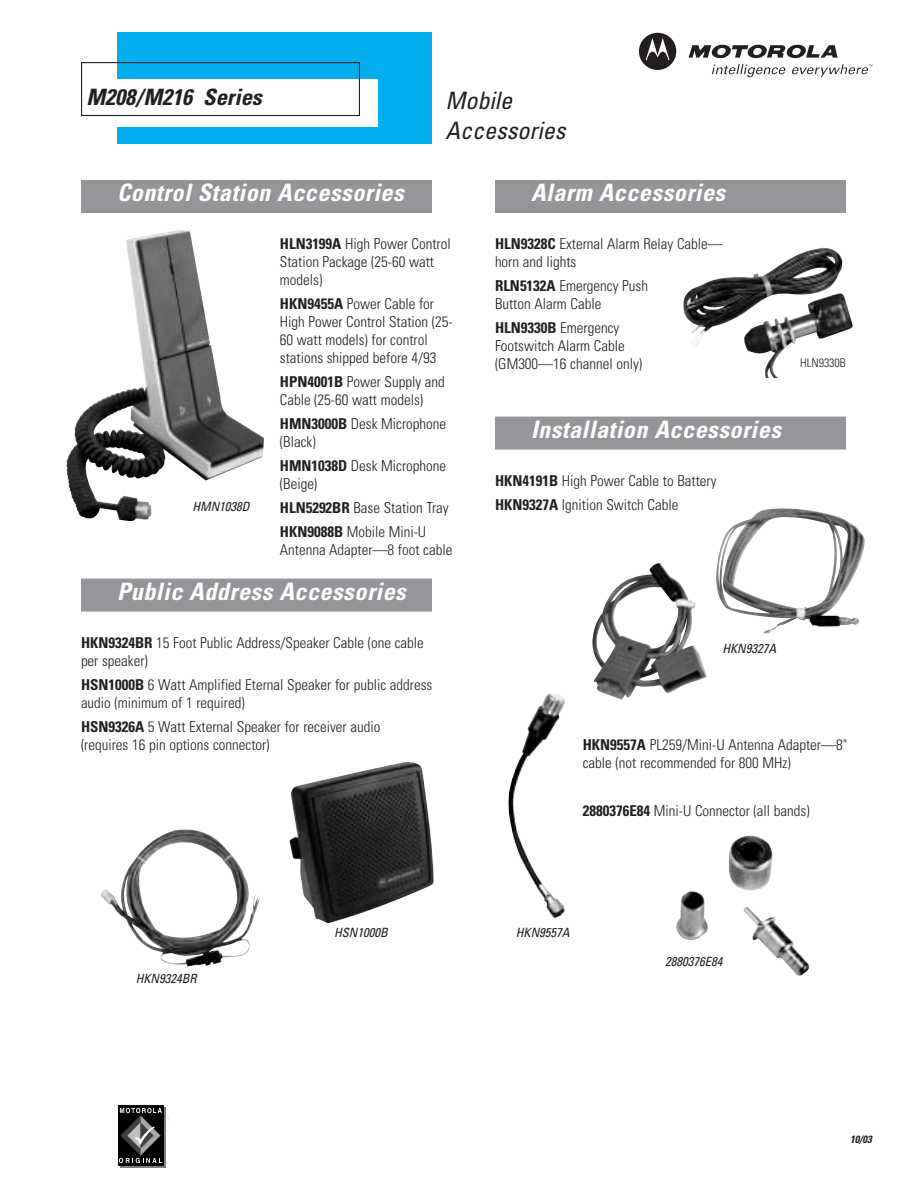
<style>
.page{position:relative;width:918px;height:1188px;background:#fff}
.page>*{position:absolute;margin:0;border:0;box-sizing:border-box;transform-origin:0 0}
.t1{font:italic 700 condensed 24px "Univers";letter-spacing:.02em;color:#fff}
.t2{font:italic condensed 24px/30px "Univers";color:#231f20}
.t3{font:italic 700 condensed 22.5px "Univers";color:#231f20}
.t4{font:300 condensed 15px/18px "Univers";color:#231f20}
.t5{font:italic condensed 12.75px "Univers";color:#231f20}
.t6{font:300 condensed 12px "Univers";color:#231f20}
.t7{font:italic 700 condensed 10.5px "Univers";color:#231f20}
.s1{font-weight:700}
</style>
<div class="page">
<svg style="left:120px;top:1107px;width:45px;height:61px"></svg>
<div style="left:118px;top:1105px;width:45px;height:61px;background:#000"></div>
<svg style="left:119px;top:1108px;width:43px;height:55px"></svg>
<div style="left:117px;top:33px;width:315px;height:111px;background:#00aeef"></div>
<svg style="left:639px;top:33px;width:37px;height:37px"></svg>
<svg style="left:689px;top:45px;width:183px;height:32px"></svg>
<div style="left:81px;top:79px;width:297px;height:48px;background:#fff"></div>
<div style="left:81px;top:62px;width:279px;height:54px;border:1px solid #231f20"></div>
<div style="left:81px;top:180px;width:351px;height:33px;background:#939598"></div>
<div style="left:81px;top:579px;width:351px;height:33px;background:#939598"></div>
<div style="left:495px;top:180px;width:351px;height:33px;background:#939598"></div>
<div style="left:495px;top:417px;width:351px;height:33px;background:#939598"></div>
<img style="left:66px;top:230px;width:198px;height:291px">
<img style="left:101px;top:830px;width:159px;height:136px">
<img style="left:289px;top:762px;width:145px;height:161px">
<img style="left:683px;top:248px;width:170px;height:129px">
<img style="left:592px;top:508px;width:273px;height:192px">
<img style="left:508px;top:694px;width:57px;height:224px">
<img style="left:676px;top:836px;width:133px;height:140px">
<h2 class="t3" style="left:87px;top:89px;width:177px">M208/M216 Series</h2>
<h1 class="t2" style="left:446px;top:88px;width:121px">Mobile<br>Accessories</h1>
<h1 class="t1" style="left:117px;top:184px;width:288px">Control Station Accessories</h1>
<p class="t4" style="left:280px;top:236px;width:172px"><span class="s1">HLN3199A</span> High Power Control<br>Station Package (25-60 watt models)</p>
<p class="t4" style="left:280px;top:296px;width:174px"><span class="s1">HKN9455A</span> Power Cable for<br>High Power Control Station (25-<br>60 watt models) for control stations shipped before 4/93</p>
<p class="t4" style="left:280px;top:374px;width:167px"><span class="s1">HPN4001B</span> Power Supply and<br>Cable (25-60 watt models)</p>
<p class="t4" style="left:280px;top:416px;width:168px"><span class="s1">HMN3000B</span> Desk Microphone (Black)</p>
<p class="t4" style="left:280px;top:458px;width:168px"><span class="s1">HMN1038D</span> Desk Microphone (Beige)</p>
<p class="t4" style="left:280px;top:497px;width:170px;line-height:24px"><span class="s1">HLN5292BR</span> Base Station Tray<br><span class="s1">HKN9088B</span> Mobile Mini-U</p>
<p class="t4" style="left:280px;top:542px;width:174px">Antenna Adapter—8 foot cable</p>
<h1 class="t1" style="left:117px;top:582px;width:290px">Public Address Accessories</h1>
<p class="t4" style="left:81px;top:635px;width:344px"><span class="s1">HKN9324BR</span> 15 Foot Public Address/Speaker Cable (one cable per speaker)</p>
<p class="t4" style="left:81px;top:677px;width:353px"><span class="s1">HSN1000B</span> 6 Watt Amplified Eternal Speaker for public address audio (minimum of 1 required)</p>
<p class="t4" style="left:81px;top:719px;width:301px"><span class="s1">HSN9326A</span> 5 Watt External Speaker for receiver audio (requires 16 pin options connector)</p>
<p class="t5" style="left:192px;top:501px;width:59px">HMN1038D</p>
<h1 class="t1" style="left:531px;top:184px;width:196px">Alarm Accessories</h1>
<p class="t4" style="left:495px;top:236px;width:229px"><span class="s1">HLN9328C</span> External Alarm Relay Cable— horn and lights</p>
<p class="t4" style="left:495px;top:278px;width:155px"><span class="s1">RLN5132A</span> Emergency Push<br>Button Alarm Cable</p>
<p class="t4" style="left:495px;top:320px;width:149px"><span class="s1">HLN9330B</span> Emergency<br>Footswitch Alarm Cable (GM300—16 channel only)</p>
<p class="t6" style="left:800px;top:359px;width:47px">HLN9330B</p>
<h1 class="t1" style="left:531px;top:420px;width:252px">Installation Accessories</h1>
<p class="t4" style="left:495px;top:470px;width:223px;line-height:24px"><span class="s1">HKN4191B</span> High Power Cable to Battery<br><span class="s1">HKN9327A</span> Ignition Switch Cable</p>
<p class="t5" style="left:722px;top:644px;width:55px">HKN9327A</p>
<p class="t4" style="left:583px;top:737px;width:266px"><span class="s1">HKN9557A</span> PL259/Mini-U Antenna Adapter—8" cable (not recommended for 800 MHz)</p>
<p class="t4" style="left:583px;top:803px;width:228px"><span class="s1">2880376E84</span> Mini-U Connector (all bands)</p>
<p class="t5" style="left:136px;top:974px;width:62px">HKN9324BR</p>
<p class="t5" style="left:334px;top:928px;width:55px">HSN1000B</p>
<p class="t5" style="left:516px;top:928px;width:55px">HKN9557A</p>
<p class="t5" style="left:665px;top:956px;width:59px">2880376E84</p>
<p class="t7" style="left:850px;top:1136px;width:23px">10/03</p>
</div>
